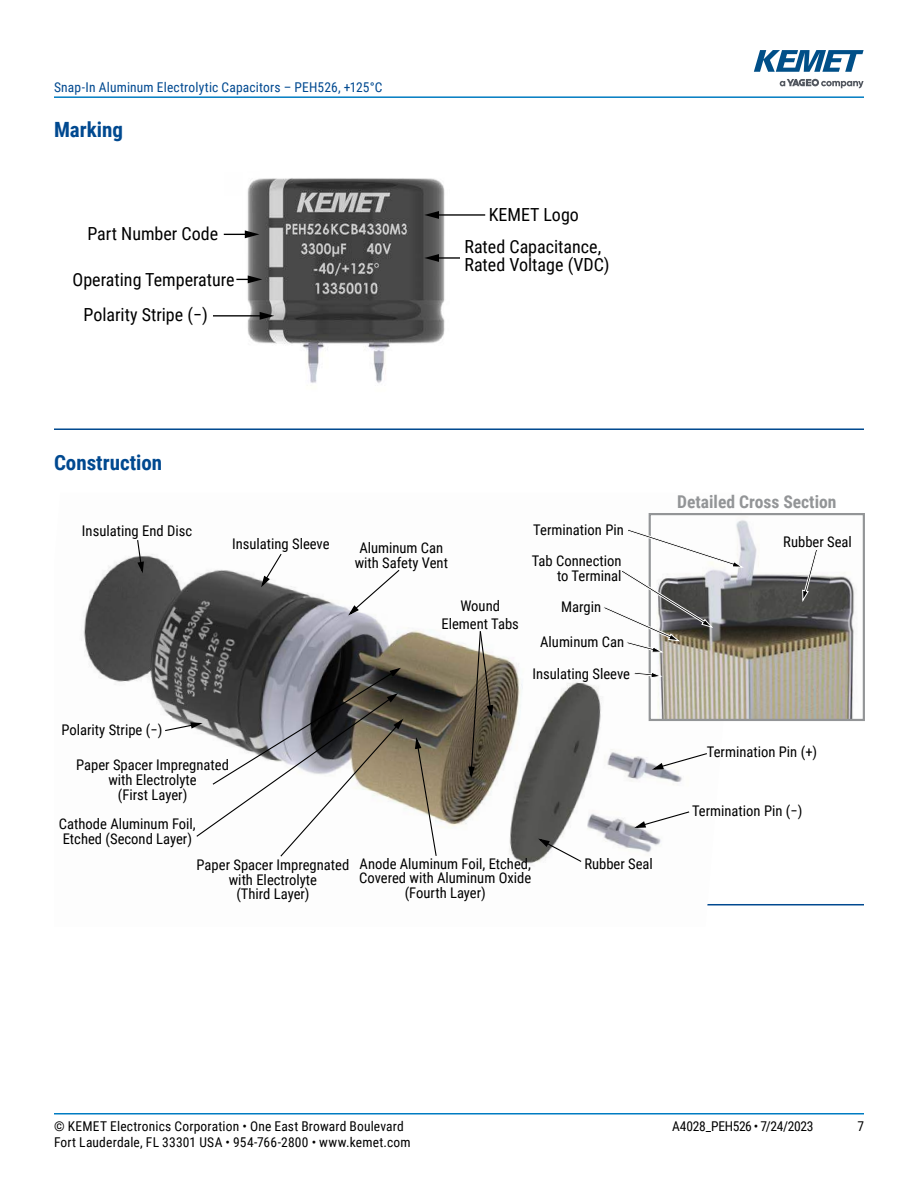
<style>
.page{position:relative;width:918px;height:1188px;background:#fff}
.page>*{position:absolute;margin:0;border:0;box-sizing:border-box;transform-origin:0 0}
.t1{font:700 21px "Roboto Condensed";color:#004990}
.t2{font:18px/32.2px "Roboto Condensed";color:#000;text-align:center}
.t3{font:700 17.55px "Roboto Condensed";color:#939597}
.t4{font:14.7px/14.7px "Roboto Condensed";color:#000;text-align:center}
.t5{font:13.5px "Roboto Condensed";letter-spacing:.015em;color:#000}
.t6{font:13.5px "Roboto Condensed";letter-spacing:.01em;color:#004990}
.t7{font:13.5px "Roboto Condensed";letter-spacing:-.02em;color:#000}
</style>
<div class="page">
<hr style="left:54px;top:1113px;width:810px;height:2px;background:#007cc2">
<hr style="left:54px;top:96px;width:810px;height:2px;background:#007cc2">
<svg style="left:780px;top:79px;width:84px;height:9px"></svg>
<svg style="left:754px;top:50px;width:110px;height:22px"></svg>
<hr style="left:54px;top:428px;width:810px;height:2px;background:#004990">
<hr style="left:54px;top:904px;width:810px;height:1px;background:#004990">
<img style="left:223px;top:178px;width:263px;height:205px">
<hr style="left:436px;top:214px;width:49px;height:2px;background:#000">
<svg style="left:424px;top:211px;width:15px;height:8px"></svg>
<hr style="left:436px;top:257px;width:24px;height:2px;background:#000">
<svg style="left:424px;top:254px;width:15px;height:8px"></svg>
<svg style="left:224px;top:230px;width:35px;height:8px"></svg>
<svg style="left:236px;top:275px;width:26px;height:8px"></svg>
<hr style="left:213px;top:315px;width:49px;height:2px;background:#000">
<svg style="left:260px;top:312px;width:14px;height:8px"></svg>
<img style="left:54px;top:513px;width:689px;height:393px">
<img style="left:653px;top:516px;width:203px;height:202px">
<div style="left:649px;top:513px;width:216px;height:208px;border:2px solid #939597"></div>
<svg style="left:802px;top:548px;width:16px;height:55px"></svg>
<svg style="left:260px;top:553px;width:23px;height:37px"></svg>
<svg style="left:346px;top:569px;width:55px;height:48px"></svg>
<svg style="left:467px;top:630px;width:27px;height:151px;background:#756d5d"></svg>
<svg style="left:536px;top:837px;width:47px;height:26px"></svg>
<svg style="left:603px;top:528px;width:142px;height:125px"></svg>
<svg style="left:633px;top:671px;width:31px;height:8px"></svg>
<svg style="left:136px;top:539px;width:9px;height:37px"></svg>
<svg style="left:632px;top:811px;width:58px;height:18px"></svg>
<svg style="left:649px;top:752px;width:59px;height:19px"></svg>
<svg style="left:414px;top:735px;width:23px;height:122px"></svg>
<svg style="left:164px;top:666px;width:241px;height:192px"></svg>
<p class="t6" style="left:54px;top:82px;width:330px">Snap-In Aluminum Electrolytic Capacitors – PEH526, +125°C</p>
<h1 class="t1" style="left:54px;top:115px;width:71px">Marking</h1>
<p class="t2" style="left:87px;top:219px;width:132px">Part Number Code</p>
<p class="t2" style="left:83px;top:263px;width:153px;line-height:35.5px;text-align:left;text-indent:-11px">Operating Temperature<br>Polarity Stripe (−)</p>
<p class="t2" style="left:464px;top:200px;width:138px">KEMET Logo<br>Rated Capacitance,</p>
<p class="t2" style="left:464px;top:250px;width:147px">Rated Voltage (VDC)</p>
<h1 class="t1" style="left:54px;top:448px;width:110px">Construction</h1>
<p class="t4" style="left:82px;top:524px;width:112px">Insulating End Disc</p>
<p class="t4" style="left:232px;top:538px;width:99px">Insulating Sleeve</p>
<p class="t4" style="left:355px;top:541px;width:95px">Aluminum Can with Safety Vent</p>
<p class="t4" style="left:441px;top:598px;width:79px;line-height:17.5px">Wound<br>Element Tabs</p>
<p class="t4" style="left:532px;top:515px;width:94px;line-height:31.3px;text-align:left">Termination Pin<br>Tab Connection</p>
<p class="t4" style="left:557px;top:569px;width:66px">to Terminal</p>
<p class="t4" style="left:561px;top:600px;width:41px">Margin</p>
<p class="t4" style="left:532px;top:626px;width:99px;line-height:32.2px">Aluminum Can<br>Insulating Sleeve</p>
<p class="t4" style="left:62px;top:723px;width:102px">Polarity Stripe (−)</p>
<p class="t4" style="left:76px;top:759px;width:154px">Paper Spacer Impregnated with Electrolyte<br>(First Layer)</p>
<p class="t4" style="left:59px;top:818px;width:138px;text-align:left">Cathode Aluminum Foil,<br>Etched (Second Layer)</p>
<p class="t4" style="left:197px;top:859px;width:154px">Paper Spacer Impregnated with Electrolyte<br>(Third Layer)</p>
<p class="t4" style="left:359px;top:857px;width:174px">Anode Aluminum Foil, Etched,<br>Covered with Aluminum Oxide (Fourth Layer)</p>
<p class="t4" style="left:584px;top:857px;width:70px">Rubber Seal</p>
<p class="t3" style="left:677px;top:492px;width:161px">Detailed Cross Section</p>
<p class="t4" style="left:783px;top:535px;width:70px">Rubber Seal</p>
<p class="t4" style="left:707px;top:746px;width:112px">Termination Pin (+)</p>
<p class="t4" style="left:692px;top:804px;width:112px">Termination Pin (−)</p>
<p class="t5" style="left:54px;top:1120px;width:351px">© KEMET Electronics Corporation • One East Broward Boulevard</p>
<p class="t7" style="left:672px;top:1120px;width:143px">A4028_PEH526 • 7/24/2023</p>
<p class="t5" style="left:54px;top:1136px;width:358px">Fort Lauderdale, FL 33301 USA • 954-766-2800 • www.kemet.com</p>
<p class="t5" style="left:857px;top:1120px;width:8px">7</p>
</div>
